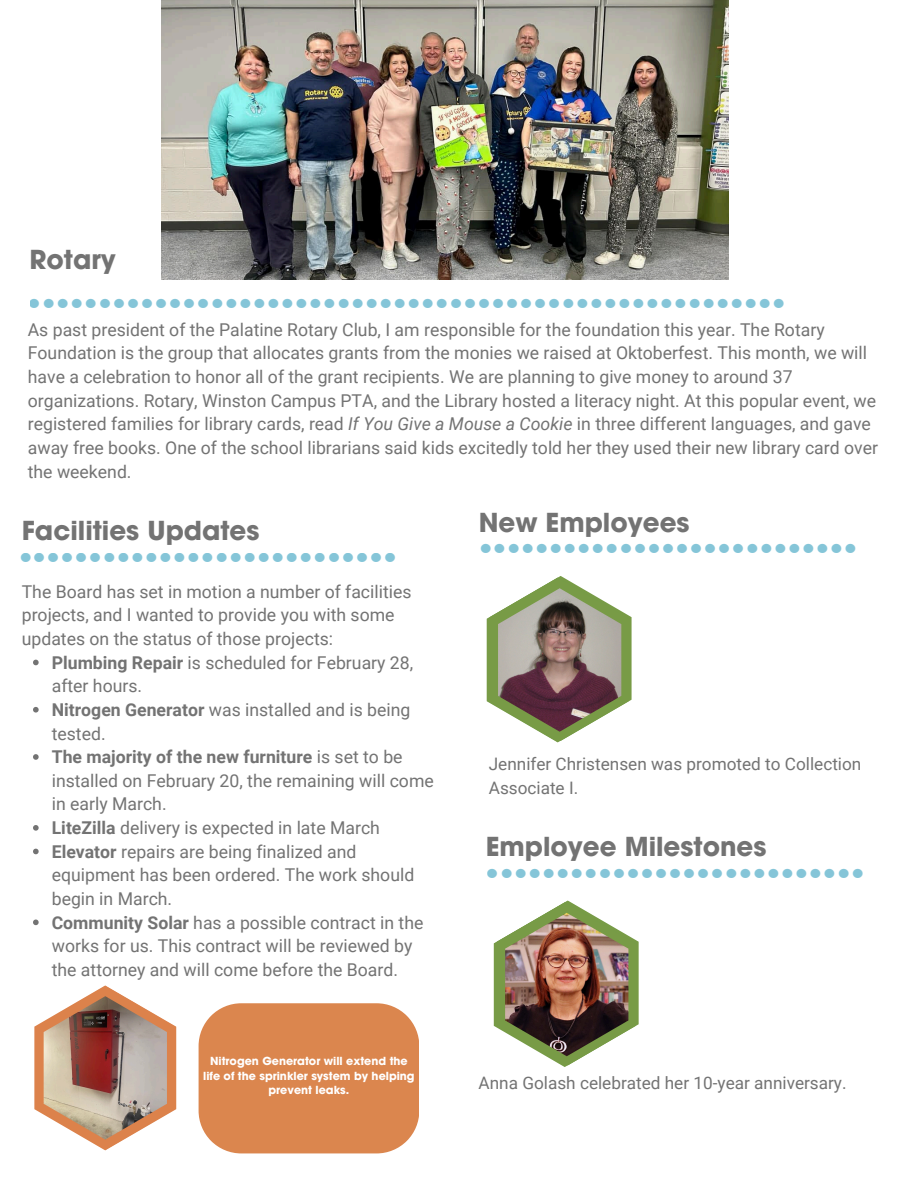
<style>
.page{position:relative;width:918px;height:1188px;background:#fff}
.page>*{position:absolute;margin:0;border:0;box-sizing:border-box;transform-origin:0 0}
.t1{font:45px "Futura Black BT";color:#48a9c5}
.t2{font:700 26.1px "ITC Avant Garde Pro";color:#737373}
.t3{font:17.7px/23.7px "Roboto";color:#737373}
.t4{font:17.25px/23.4px "Roboto";color:#737373}
.t5{font:700 11.1px/14.7px "ITC Avant Garde Pro";color:#fff;text-align:center}
.s1{font-style:italic}
.s2{font-weight:700}
</style>
<div class="page">
<img style="left:34px;top:985px;width:142px;height:165px">
<img style="left:44px;top:996px;width:123px;height:143px">
<img style="left:162px;top:0;width:567px;height:279px">
<div style="left:199px;top:1003px;width:220px;height:150px;background:#db864e"></div>
<img style="left:565px;top:900px;width:74px;height:126px">
<img style="left:494px;top:902px;width:142px;height:165px">
<img style="left:505px;top:913px;width:123px;height:143px">
<img style="left:559px;top:576px;width:73px;height:125px">
<img style="left:487px;top:577px;width:142px;height:166px">
<img style="left:498px;top:588px;width:123px;height:144px">
<svg style="left:33px;top:660px;width:6px;height:5px"></svg>
<svg style="left:33px;top:707px;width:6px;height:6px"></svg>
<svg style="left:33px;top:754px;width:6px;height:6px"></svg>
<svg style="left:33px;top:825px;width:6px;height:6px"></svg>
<svg style="left:33px;top:849px;width:6px;height:5px"></svg>
<svg style="left:33px;top:920px;width:6px;height:5px"></svg>
<p class="t2" style="left:29px;top:249px;width:88px">Rotary</p>
<h1 class="t1" style="left:28px;top:265px;width:760px">......................................................</h1>
<h1 class="t3" style="left:28px;top:318px;width:852px">As past president of the Palatine Rotary Club, I am responsible for the foundation this year. The Rotary Foundation is the group that allocates grants from the monies we raised at Oktoberfest. This month, we will have a celebration to honor all of the grant recipients. We are planning to give money to around 37 organizations. Rotary, Winston Campus PTA, and the Library hosted a literacy night. At this popular event, we registered families for library cards, read <span class="s1">If You Give a Mouse a Cookie</span> in three different languages, and gave away free books. One of the school librarians said kids excitedly told her they used their new library card over the weekend.</h1>
<p class="t2" style="left:22px;top:520px;width:239px">Facilities Updates</p>
<h1 class="t1" style="left:18px;top:519px;width:381px">...........................</h1>
<h1 class="t3" style="left:22px;top:580px;width:391px">The Board has set in motion a number of facilities projects, and I wanted to provide you with some updates on the status of those projects:</h1>
<h2 class="t3" style="left:52px;top:651px;width:363px"><span class="s2">Plumbing Repair</span> is scheduled for February 28, after hours.</h2>
<p class="t3" style="left:52px;top:698px;width:360px"><span class="s2">Nitrogen Generator</span> was installed and is being tested.</p>
<p class="t3" style="left:52px;top:745px;width:384px"><span class="s2">The majority of the new furniture</span> is set to be installed on February 20, the remaining will come in early March.</p>
<p class="t3" style="left:52px;top:816px;width:330px"><span class="s2">LiteZilla</span> delivery is expected in late March</p>
<p class="t3" style="left:52px;top:840px;width:364px"><span class="s2">Elevator</span> repairs are being finalized and equipment has been ordered. The work should begin in March.</p>
<p class="t3" style="left:52px;top:911px;width:373px"><span class="s2">Community Solar</span> has a possible contract in the works for us. This contract will be reviewed by the attorney and will come before the Board.</p>
<h1 class="t5" style="left:203px;top:1055px;width:213px">Nitrogen Generator will extend the life of the sprinkler system by helping prevent leaks.</h1>
<p class="t2" style="left:479px;top:513px;width:212px">New Employees</p>
<h1 class="t1" style="left:479px;top:510px;width:381px">...........................</h1>
<p class="t4" style="left:489px;top:753px;width:374px">Jennifer Christensen was promoted to Collection<br>Associate I.</p>
<p class="t2" style="left:486px;top:837px;width:282px">Employee Milestones</p>
<h1 class="t1" style="left:486px;top:835px;width:381px">...........................</h1>
<p class="t4" style="left:479px;top:1071px;width:370px">Anna Golash celebrated her 10-year anniversary.</p>
</div>
